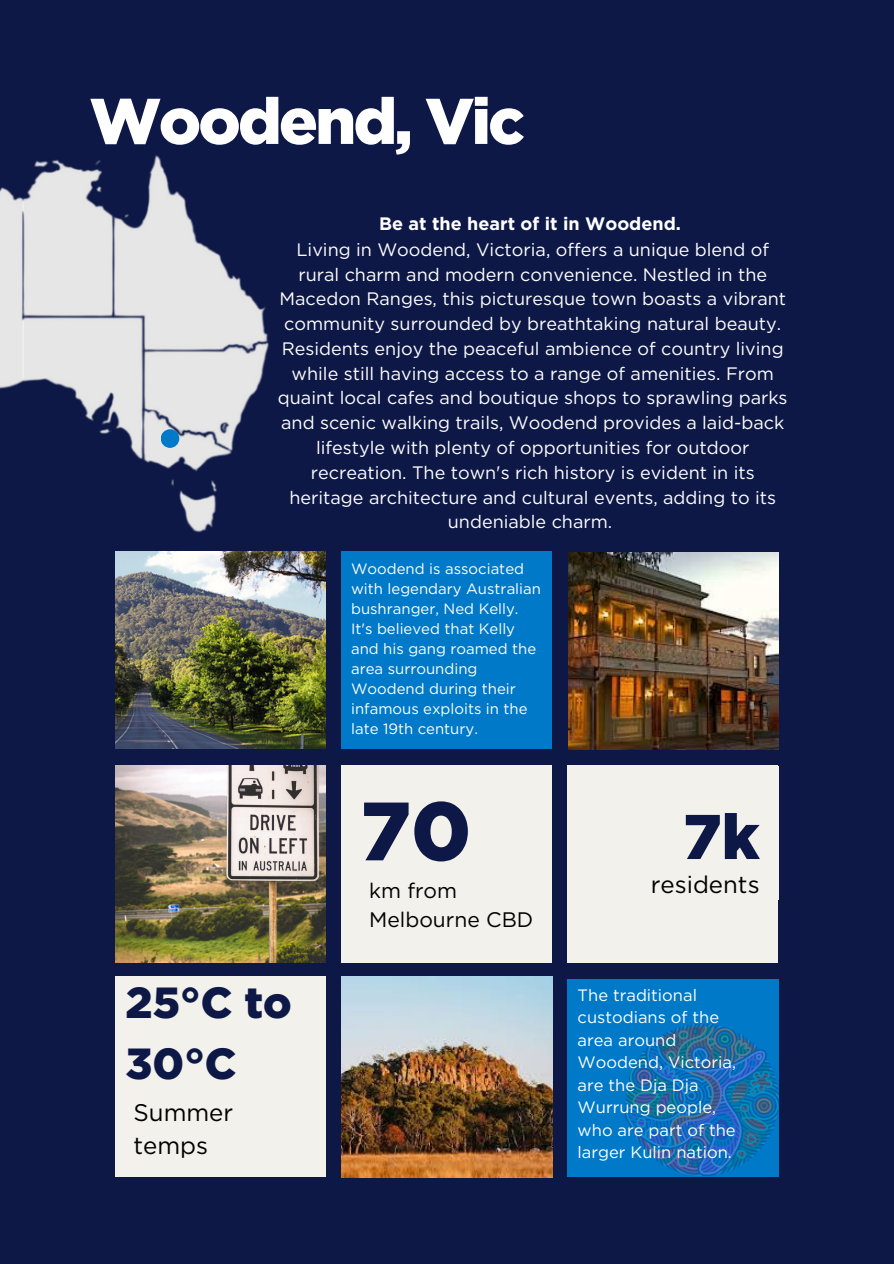
<style>
.page{position:relative;width:894px;height:1264px;background:#fff}
.page>*{position:absolute;margin:0;border:0;box-sizing:border-box;transform-origin:0 0}
.t1{font:900 82.5px "Gotham";color:#0d1846}
.t2{font:900 64.5px "Gotham";letter-spacing:-.04em;color:#fff}
.t3{font:900 63px "Gotham";color:#0d1846}
.t4{font:900 43.5px/60.8px "Gotham";color:#0d1846}
.t5{font:24px/32.7px "Gotham";color:#000}
.t6{font:21px/29.2px "Gotham";color:#000}
.t7{font:18px/24.9px "Gotham";color:#fff;text-align:center}
.t8{font:16.5px/22.5px "Gotham";color:#fff}
.t9{font:14.85px/20px "Gotham";color:#fff}
.s1{font-weight:700}
</style>
<div class="page">
<div style="left:0;top:0;width:893px;height:1263px;background:#0d1846"></div>
<div style="left:341px;top:551px;width:210px;height:198px;background:#0079c8"></div>
<div style="left:567px;top:765px;width:211px;height:197px;background:#f2f1eb"></div>
<img style="left:115px;top:551px;width:210px;height:197px">
<img style="left:568px;top:552px;width:210px;height:197px">
<img style="left:115px;top:765px;width:210px;height:197px">
<div style="left:341px;top:765px;width:211px;height:198px;background:#f2f1eb"></div>
<div style="left:115px;top:976px;width:210px;height:200px;background:#f2f1eb"></div>
<img style="left:342px;top:976px;width:210px;height:200px">
<div style="left:567px;top:979px;width:211px;height:197px;background:#0079c8"></div>
<img style="left:0;top:155px;width:269px;height:378px">
<div style="left:161px;top:429px;width:18px;height:19px;background:#0079c8;border-radius:50%"></div>
<img style="left:613px;top:1012px;width:166px;height:165px">
<h3 class="t2" style="left:89px;top:92px;width:437px">Woodend, Vic</h3>
<p class="t7" style="left:278px;top:211px;width:511px"><span class="s1">Be at the heart of it in Woodend.<br></span>Living in Woodend, Victoria, offers a unique blend of rural charm and modern convenience. Nestled in the Macedon Ranges, this picturesque town boasts a vibrant community surrounded by breathtaking natural beauty.<br>Residents enjoy the peaceful ambience of country living while still having access to a range of amenities. From quaint local cafes and boutique shops to sprawling parks and scenic walking trails, Woodend provides a laid-back lifestyle with plenty of opportunities for outdoor recreation. The town's rich history is evident in its heritage architecture and cultural events, adding to its undeniable charm.</p>
<h5 class="t4" style="left:125px;top:974px;width:168px">25°C to<br>30°C</h5>
<h4 class="t5" style="left:133px;top:1096px;width:101px">Summer temps</h4>
<h1 class="t9" style="left:351px;top:559px;width:191px">Woodend is associated with legendary Australian bushranger, Ned Kelly.<br>It's believed that Kelly and his gang roamed the area surrounding<br>Woodend during their infamous exploits in the late 19th century.</h1>
<p class="t1" style="left:360px;top:794px;width:112px">70</p>
<p class="t6" style="left:369px;top:875px;width:165px">km from<br>Melbourne CBD</p>
<h2 class="t3" style="left:682px;top:808px;width:78px">7k</h2>
<h3 class="t5" style="left:650px;top:867px;width:110px">residents</h3>
<p class="t8" style="left:577px;top:983px;width:160px">The traditional custodians of the area around<br>Woodend, Victoria, are the Dja Dja<br>Wurrung people, who are part of the larger Kulin nation.</p>
</div>
